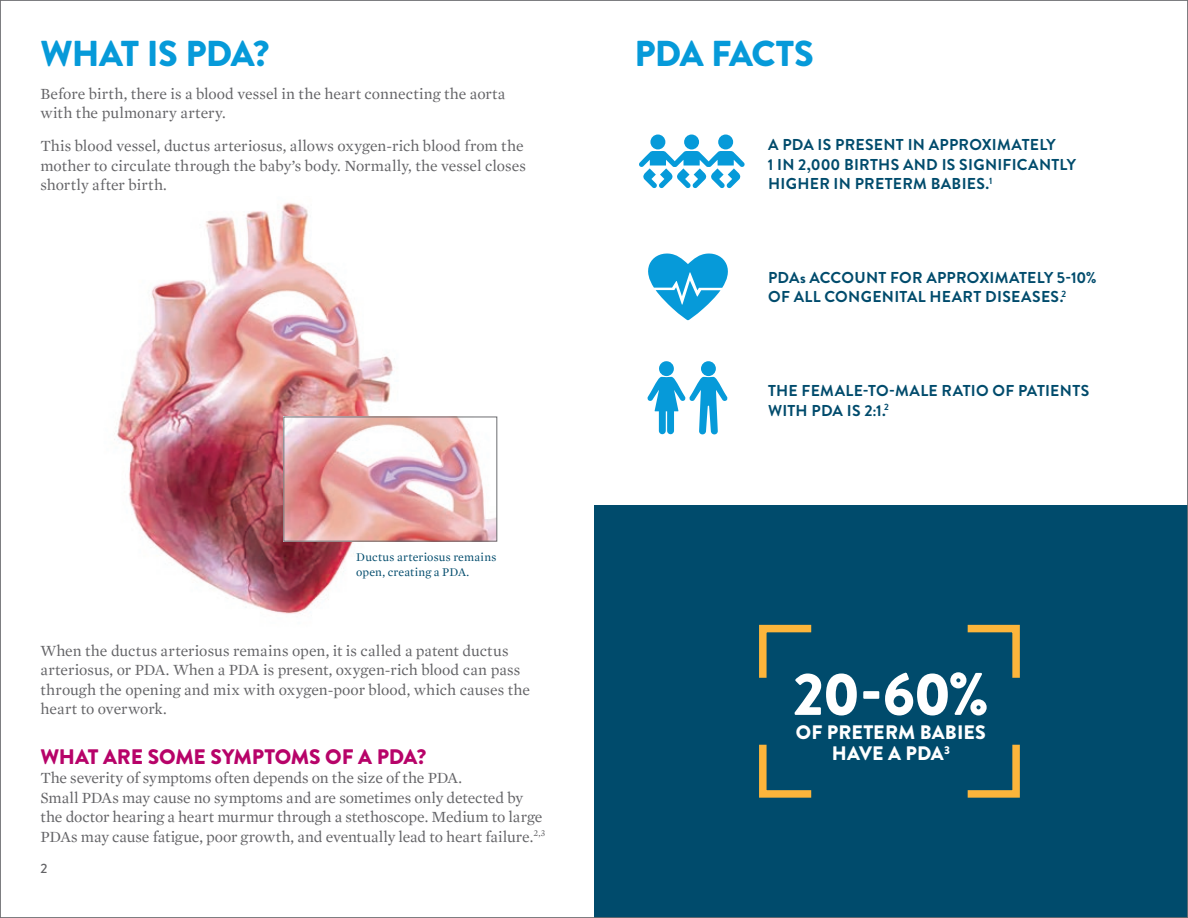
<style>
.page{position:relative;width:1188px;height:918px;background:#fff}
.page>*{position:absolute;margin:0;border:0;box-sizing:border-box;transform-origin:0 0}
.t1{font:900 60px "Brandon Grotesque";color:#fff}
.t2{font:900 36px "Brandon Grotesque";letter-spacing:-.025em;color:#069ad9}
.t3{font:900 21px "Brandon Grotesque";letter-spacing:-.01em;color:#b70369}
.t4{font:900 19.5px/21px "Brandon Grotesque";letter-spacing:.005em;color:#fff;text-align:center}
.t5{font:15.75px/19.5px "Mercury Text G1";color:#636366}
.t6{font:700 15.75px/19.5px "Brandon Grotesque";letter-spacing:.015em;color:#004b6c}
.t7{font:500 13.5px "Brandon Grotesque";color:#636366}
.t8{font:12px/15px "Mercury Text G1";letter-spacing:.015em;color:#004b6c}
</style>
<div class="page">
<div style="left:594px;top:505px;width:594px;height:413px;background:#004b6c"></div>
<img style="left:114px;top:203px;width:333px;height:411px">
<img style="left:286px;top:419px;width:209px;height:120px">
<svg style="left:639px;top:135px;width:106px;height:53px"></svg>
<svg style="left:647px;top:361px;width:81px;height:74px"></svg>
<svg style="left:648px;top:253px;width:80px;height:67px"></svg>
<svg style="left:759px;top:624px;width:53px;height:54px"></svg>
<svg style="left:967px;top:624px;width:53px;height:54px"></svg>
<svg style="left:759px;top:744px;width:53px;height:54px"></svg>
<svg style="left:967px;top:744px;width:53px;height:54px"></svg>
<h2 class="t2" style="left:40px;top:28px;width:231px">WHAT IS PDA?</h2>
<p class="t5" style="left:40px;top:84px;width:466px">Before birth, there is a blood vessel in the heart connecting the aorta with the pulmonary artery.</p>
<p class="t5" style="left:40px;top:136px;width:487px">This blood vessel, ductus arteriosus, allows oxygen-rich blood from the mother to circulate through the baby’s body. Normally, the vessel closes shortly after birth.</p>
<p class="t8" style="left:356px;top:549px;width:142px">Ductus arteriosus remains open, creating a PDA.</p>
<p class="t5" style="left:40px;top:641px;width:491px">When the ductus arteriosus remains open, it is called a patent ductus arteriosus, or PDA. When a PDA is present, oxygen-rich blood can pass through the opening and mix with oxygen-poor blood, which causes the heart to overwork.</p>
<h3 class="t3" style="left:40px;top:741px;width:387px">WHAT ARE SOME SYMPTOMS OF A PDA?</h3>
<p class="t5" style="left:40px;top:768px;width:506px">The severity of symptoms often depends on the size of the PDA.<br>Small PDAs may cause no symptoms and are sometimes only detected by the doctor hearing a heart murmur through a stethoscope. Medium to large PDAs may cause fatigue, poor growth, and eventually lead to heart failure.<sup>2,3</sup></p>
<p class="t7" style="left:40px;top:859px;width:8px">2</p>
<h2 class="t2" style="left:634px;top:28px;width:181px">PDA FACTS</h2>
<p class="t6" style="left:768px;top:135px;width:309px">A PDA IS PRESENT IN APPROXIMATELY<br>1 IN 2,000 BIRTHS AND IS SIGNIFICANTLY<br>HIGHER IN PRETERM BABIES.<sup>1</sup></p>
<p class="t6" style="left:768px;top:268px;width:330px">PDAs ACCOUNT FOR APPROXIMATELY 5-10%<br>OF ALL CONGENITAL HEART DISEASES.<sup>2</sup></p>
<p class="t6" style="left:768px;top:381px;width:323px">THE FEMALE-TO-MALE RATIO OF PATIENTS<br>WITH PDA IS 2:1.<sup>2</sup></p>
<h1 class="t1" style="left:793px;top:652px;width:197px">20-60%</h1>
<p class="t4" style="left:796px;top:722px;width:192px">OF PRETERM BABIES<br>HAVE A PDA<sup>3</sup></p>
</div>
